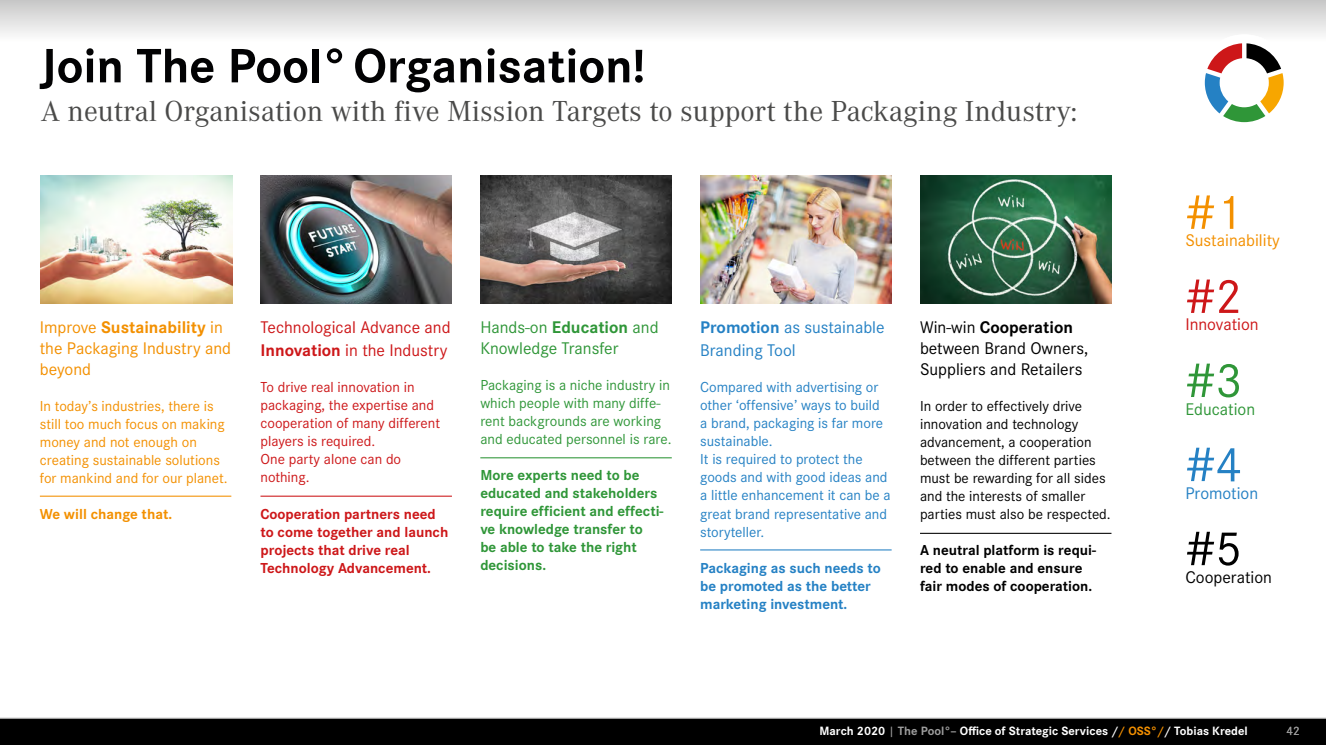
<style>
.page{position:relative;width:1326px;height:745px;background:#fff}
.page>*{position:absolute;margin:0;border:0;box-sizing:border-box;transform-origin:0 0}
.t1{font:700 50px "Corporate S";color:#020203}
.t2{font:50px "Corporate S";color:#f39000}
.t3{font:50px "Corporate S";color:#cd1719}
.t4{font:50px "Corporate S";color:#2f9638}
.t5{font:50px "Corporate S";color:#2581c4}
.t6{font:50px "Corporate S";color:#000}
.t7{font:30px "Corporate A";color:#4a4a49}
.t8{font:17.5px/21px "Corporate S";color:#000}
.t9{font:17.5px/21px "Corporate S";color:#f39000}
.t10{font:17.5px/23.1px "Corporate S";color:#cd1719}
.t11{font:17.5px/21px "Corporate S";color:#2f9638}
.t12{font:17.5px/23.1px "Corporate S";color:#2581c4}
.t13{font:15px/18px "Corporate S";color:#2581c4}
.t14{font:15px/18px "Corporate S";color:#000}
.t15{font:15px/18px "Corporate S";color:#f39000}
.t16{font:700 15px/18px "Corporate S";color:#2f9638}
.t17{font:15px/18px "Corporate S";color:#cd1719}
.t18{font:15px/18px "Corporate S";color:#2f9638}
.t19{font:700 15px/18px "Corporate S";color:#cd1719}
.t20{font:700 15px/18px "Corporate S";color:#000}
.t21{font:700 15px/18px "Corporate S";color:#2581c4}
.t22{font:700 15px "Corporate S";color:#f39000}
.t23{font:700 12.5px "Corporate S";color:#fff}
.t24{font:12.5px "Corporate S";color:#9d9d9d}
.s1{font-weight:700}
.s2{font-weight:500;color:#9d9d9d}
.s3{color:#9d9d9d}
.s4{color:#f39000}
</style>
<div class="page">
<img style="left:41px;top:176px;width:191px;height:127px">
<img style="left:260px;top:176px;width:192px;height:127px">
<img style="left:480px;top:176px;width:191px;height:127px">
<img style="left:700px;top:176px;width:191px;height:127px">
<img style="left:920px;top:176px;width:191px;height:127px">
<div style="left:0;top:718px;width:1325px;height:26px;background:#000"></div>
<hr style="left:0;top:717px;width:1325px;height:1px;background:#9d9d9d">
<hr style="left:40px;top:495px;width:191px;height:1px;background:#f39000">
<hr style="left:260px;top:495px;width:192px;height:1px;background:#cd1719">
<hr style="left:480px;top:457px;width:191px;height:1px;background:#2f9638">
<hr style="left:700px;top:549px;width:191px;height:1px;background:#2581c4">
<hr style="left:919px;top:532px;width:192px;height:1px;background:#000">
<div style="left:0;top:0;width:1325px;height:43px;background:linear-gradient(to bottom,#c7c7c7,#fff)"></div>
<div style="left:1195px;top:34px;width:97px;height:97px;background:#fff;border-radius:50%"></div>
<svg style="left:1204px;top:43px;width:79px;height:79px"></svg>
<h1 class="t1" style="left:40px;top:31px;width:606px">Join The Pool° Organisation!</h1>
<h2 class="t7" style="left:41px;top:90px;width:1038px">A neutral Organisation with five Mission Targets to support the Packaging Industry:</h2>
<p class="t9" style="left:40px;top:316px;width:193px">Improve <span class="s1">Sustainability</span> in the Packaging Industry and beyond</p>
<p class="t15" style="left:40px;top:396px;width:189px">In today’s industries, there is still too much focus on making money and not enough on creating sustainable solutions for mankind and for our planet.</p>
<p class="t22" style="left:40px;top:503px;width:134px">We will change that.</p>
<p class="t10" style="left:260px;top:315px;width:192px">Technological Advance and<br><span class="s1">Innovation</span> in the Industry</p>
<p class="t17" style="left:260px;top:377px;width:181px">To drive real innovation in packaging, the expertise and cooperation of many different players is required.<br>One party alone can do nothing.</p>
<p class="t19" style="left:260px;top:503px;width:189px">Cooperation partners need to come together and launch projects that drive real<br>Technology Advancement.</p>
<p class="t11" style="left:480px;top:316px;width:180px">Hands-on <span class="s1">Education</span> and<br>Knowledge Transfer</p>
<p class="t18" style="left:480px;top:375px;width:193px">Packaging is a niche industry in which people with many diffe&shy;rent backgrounds are working and educated personnel is rare.</p>
<p class="t16" style="left:480px;top:465px;width:185px">More experts need to be educated and stakeholders require efficient and effecti&shy;ve knowledge transfer to<br>be able to take the right decisions.</p>
<p class="t12" style="left:700px;top:315px;width:186px"><span class="s1">Promotion</span> as sustainable<br>Branding Tool</p>
<p class="t13" style="left:700px;top:377px;width:192px">Compared with advertising or other ‘offensive’ ways to build a brand, packaging is far more sustainable.<br>It is required to protect the goods and with good ideas and a little enhancement it can be a great brand representative and storyteller.</p>
<p class="t21" style="left:700px;top:557px;width:182px">Packaging as such needs to be promoted as the better marketing investment.</p>
<p class="t8" style="left:919px;top:316px;width:170px">Win-win <span class="s1">Cooperation </span>between Brand Owners,<br>Suppliers and Retailers</p>
<p class="t14" style="left:919px;top:396px;width:192px">In order to effectively drive innovation and technology advancement, a cooperation between the different parties must be rewarding for all sides and the interests of smaller parties must also be respected.</p>
<p class="t20" style="left:919px;top:540px;width:177px">A neutral platform is requi&shy;red to enable and ensure fair modes of cooperation.</p>
<h1 class="t2" style="left:1185px;top:179px;width:58px">#1</h1>
<p class="t9" style="left:1185px;top:229px;width:96px">Sustainability</p>
<h1 class="t3" style="left:1185px;top:263px;width:58px">#2</h1>
<p class="t10" style="left:1185px;top:312px;width:75px">Innovation</p>
<h1 class="t4" style="left:1185px;top:347px;width:58px">#3</h1>
<p class="t11" style="left:1185px;top:397px;width:71px">Education</p>
<h1 class="t5" style="left:1185px;top:431px;width:58px">#4</h1>
<p class="t12" style="left:1185px;top:480px;width:74px">Promotion</p>
<h1 class="t6" style="left:1185px;top:515px;width:58px">#5</h1>
<p class="t8" style="left:1185px;top:565px;width:88px">Cooperation</p>
<p class="t23" style="left:819px;top:721px;width:429px">March 2020 <span class="s2">|</span> <span class="s3">The Pool°–</span> Office of Strategic Services /<span class="s4">/ OSS°/</span>/ Tobias Kredel</p>
<p class="t24" style="left:1286px;top:722px;width:15px">42</p>
</div>
